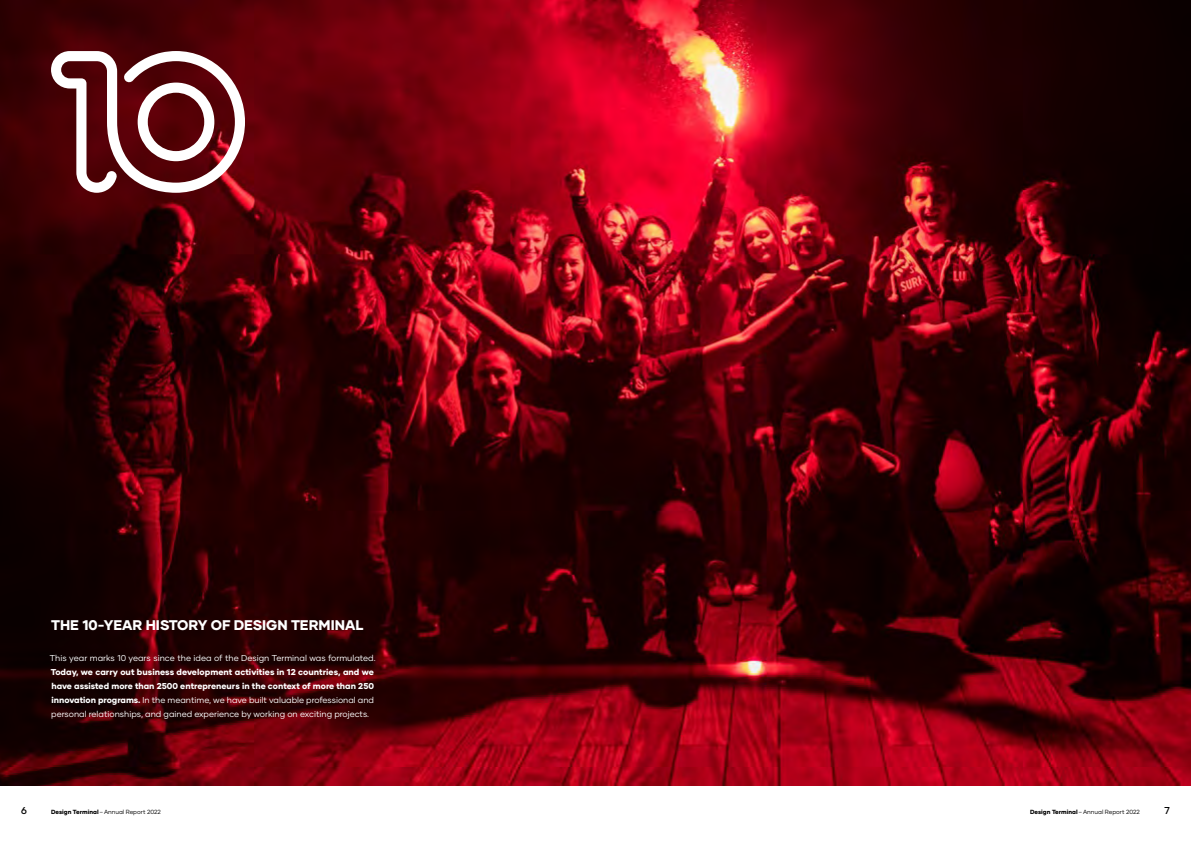
<style>
.page{position:relative;width:1191px;height:842px;background:#fff}
.page>*{position:absolute;margin:0;border:0;box-sizing:border-box;transform-origin:0 0}
.t1{font:800 14px "Gilmer";color:#fff}
.t2{font:500 10px "Gilmer";color:#000}
.t3{font:800 8.5px/14px "Gilmer";color:#fff;text-align:justify}
.t4{font:8.5px "Gilmer";color:#fff}
.t5{font:6px "Gilmer";color:#000}
.s1{font-weight:400}
.s2{font-weight:800}
</style>
<div class="page">
<img style="left:0;top:0;width:1191px;height:785px">
<svg style="left:51px;top:51px;width:194px;height:142px"></svg>
<h1 class="t1" style="left:51px;top:617px;width:314px">THE 10-YEAR HISTORY OF DESIGN TERMINAL</h1>
<p class="t4" style="left:50px;top:653px;width:327px">This year marks 10 years since the idea of the Design Terminal was formulated.</p>
<p class="t3" style="left:51px;top:665px;width:325px">Today, we carry out business development activities in 12 countries, and we have assisted more than 2500 entrepreneurs in the context of more than 250 innovation programs. <span class="s1">In the meantime, we have built valuable professional and personal relationships, and gained experience by working on exciting projects.</span></p>
<p class="t2" style="left:21px;top:804px;width:7px">6</p>
<p class="t5" style="left:51px;top:808px;width:111px"><span class="s2">Design Terminal</span>–Annual Report 2022</p>
<p class="t5" style="left:1030px;top:808px;width:111px"><span class="s2">Design Terminal</span>–Annual Report 2022</p>
<p class="t2" style="left:1164px;top:804px;width:7px">7</p>
</div>
